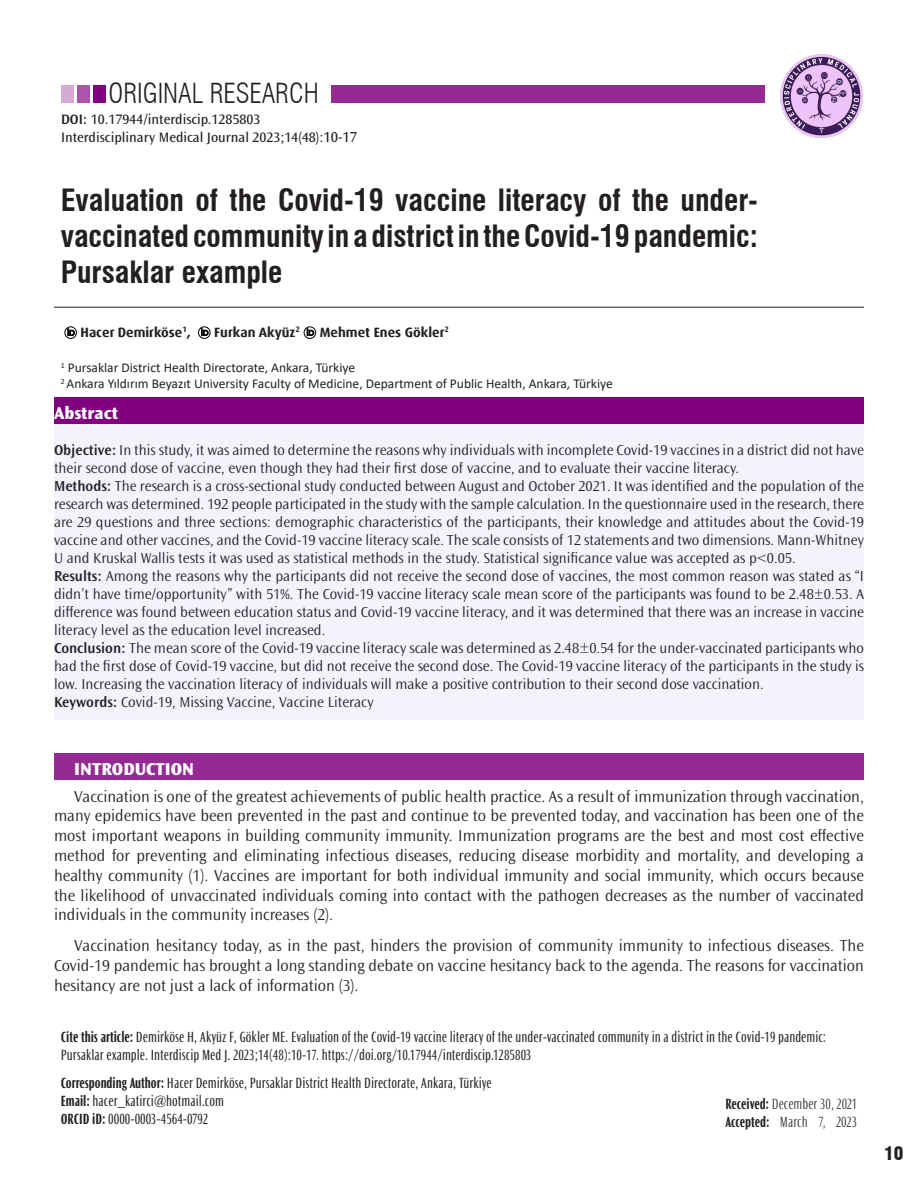
<style>
.page{position:relative;width:918px;height:1188px;background:#fff}
.page>*{position:absolute;margin:0;border:0;box-sizing:border-box;transform-origin:0 0}
.Makale_Ana_Başlık_EN{font:700 condensed 30px/36px "Swiss 721 BT";color:#231f20;text-align:justify}
.t1{font:300 condensed 27px "Swiss 721 BT";color:#231f20}
.Gövde_Başlık_1__Sevi{font:800 18px "Ocean Sans MT Pro";color:#fff}
.Abstract-EN{font:800 18px "Ocean Sans MT Pro";color:#fff}
.t2{font:900 condensed 18px "Swiss 721 BT";color:#231f20}
.Makale_Metni_Gövde-E{font:300 16.5px/19.8px "Ocean Sans MT Pro";color:#231f20;text-align:justify}
.Özet_Metin-EN{font:300 15px/18px "Ocean Sans MT Pro";color:#231f20;text-align:justify}
.Yazışma_Adresi{font:condensed 15px/18px "Ocean Sans MT Pro";color:#231f20}
.Geliş_Kabul_Tarihi{font:300 condensed 15px "Ocean Sans MT Pro";color:#231f20}
.DOI_url{font:14.25px "Ocean Sans Std";color:#231f20}
.DOI{font:14.25px "Ocean Sans Std";color:#231f20}
.Yazarın_Kurumu-EN{font:13.5px "Calibri";color:#231f20}
.Yazar_İsimleri-EN{font:700 13.5px "FF Dax Pro";color:#231f20}
.s1{font-weight:600}
.s2{font-size:15px}
.s3{font-weight:700}
</style>
<div class="page">
<hr style="left:54px;top:307px;width:810px;height:1px;background:#231f20">
<div style="left:64px;top:326px;width:13px;height:13px;border:1px solid #000;border-radius:50%"></div>
<svg style="left:68px;top:329px;width:7px;height:7px"></svg>
<div style="left:198px;top:326px;width:12px;height:13px;border:1px solid #000;border-radius:50%"></div>
<svg style="left:201px;top:329px;width:7px;height:7px"></svg>
<div style="left:304px;top:326px;width:12px;height:13px;border:1px solid #000;border-radius:50%"></div>
<svg style="left:307px;top:329px;width:7px;height:7px"></svg>
<div style="left:54px;top:399px;width:810px;height:321px;background:#f3f3ff"></div>
<div style="left:54px;top:397px;width:810px;height:26px;background:#800080"></div>
<div style="left:93px;top:85px;width:12px;height:18px;background:#800080"></div>
<div style="left:332px;top:86px;width:433px;height:17px;background:#952a95"></div>
<div style="left:77px;top:85px;width:12px;height:18px;background:#a5a"></div>
<div style="left:61px;top:85px;width:13px;height:18px;background:#d5aad5"></div>
<img style="left:780px;top:54px;width:83px;height:84px">
<div style="left:54px;top:753px;width:810px;height:27px;background:#952a95"></div>
<h2 class="t1" style="left:109px;top:77px;width:212px">ORIGINAL RESEARCH</h2>
<p class="DOI" style="left:61px;top:112px;width:201px"><span class="s1">DOI:</span> 10.17944/interdiscip.1285803</p>
<p class="DOI_url" style="left:61px;top:130px;width:298px">Interdisciplinary Medical Journal 2023;14(48):<span class="s2">10-17</span></p>
<p class="Makale_Ana_Başlık_EN" style="left:61px;top:182px;width:699px">Evaluation of the Covid-19 vaccine literacy of the under&shy;vaccinated community in a district in the Covid-19 pandemic:<br>Pursaklar example</p>
<p class="Yazar_İsimleri-EN" style="left:81px;top:323px;width:112px">Hacer Demirköse<sup>1</sup>,</p>
<p class="Yazar_İsimleri-EN" style="left:214px;top:323px;width:87px">Furkan Akyüz<sup>2</sup></p>
<p class="Yazar_İsimleri-EN" style="left:320px;top:323px;width:131px">Mehmet Enes Gökler<sup>2</sup></p>
<p class="Yazarın_Kurumu-EN" style="left:61px;top:358px;width:296px"><sup>1</sup> Pursaklar District Health Directorate, Ankara, Türkiye</p>
<p class="Yazarın_Kurumu-EN" style="left:61px;top:375px;width:554px"><sup>2</sup> Ankara Yıldırım Beyazıt University Faculty of Medicine, Department of Public Health, Ankara, Türkiye</p>
<p class="Abstract-EN" style="left:54px;top:402px;width:66px">Abstract</p>
<p class="Özet_Metin-EN" style="left:54px;top:441px;width:811px"><span class="s1">Objective:</span> In this study, it was aimed to determine the reasons why individuals with incomplete Covid-19 vaccines in a district did not have their second dose of vaccine, even though they had their first dose of vaccine, and to evaluate their vaccine literacy.</p>
<p class="Özet_Metin-EN" style="left:54px;top:477px;width:812px"><span class="s1">Methods:</span> The research is a cross-sectional study conducted between August and October 2021. It was identified and the population of the research was determined. 192 people participated in the study with the sample calculation. In the questionnaire used in the research, there are 29 questions and three sections: demographic characteristics of the participants, their knowledge and attitudes about the Covid-19 vaccine and other vaccines, and the Covid-19 vaccine literacy scale. The scale consists of 12 statements and two dimensions. Mann-Whitney U and Kruskal Wallis tests it was used as statistical methods in the study. Statistical significance value was accepted as p&lt;0.05.</p>
<p class="Özet_Metin-EN" style="left:54px;top:567px;width:812px"><span class="s1">Results:</span> Among the reasons why the participants did not receive the second dose of vaccines, the most common reason was stated as “I didn’t have time/opportunity” with 51%. The Covid-19 vaccine literacy scale mean score of the participants was found to be 2.48±0.53. A difference was found between education status and Covid-19 vaccine literacy, and it was determined that there was an increase in vaccine literacy level as the education level increased.</p>
<p class="Özet_Metin-EN" style="left:54px;top:639px;width:812px"><span class="s1">Conclusion:</span> The mean score of the Covid-19 vaccine literacy scale was determined as 2.48±0.54 for the under-vaccinated participants who had the first dose of Covid-19 vaccine, but did not receive the second dose. The Covid-19 vaccine literacy of the participants in the study is low. Increasing the vaccination literacy of individuals will make a positive contribution to their second dose vaccination.</p>
<p class="Özet_Metin-EN" style="left:54px;top:693px;width:321px"><span class="s1">Keywords:</span> Covid-19, Missing Vaccine, Vaccine Literacy</p>
<p class="Gövde_Başlık_1__Sevi" style="left:74px;top:758px;width:121px">INTRODUCTION</p>
<p class="Makale_Metni_Gövde-E" style="left:54px;top:786px;width:812px;text-indent:20px">Vaccination is one of the greatest achievements of public health practice. As a result of immunization through vaccination, many epidemics have been prevented in the past and continue to be prevented today, and vaccination has been one of the most important weapons in building community immunity. Immunization programs are the best and most cost effective method for preventing and eliminating infectious diseases, reducing disease morbidity and mortality, and developing a healthy community (1). Vaccines are important for both individual immunity and social immunity, which occurs because the likelihood of unvaccinated individuals coming into contact with the pathogen decreases as the number of vaccinated individuals in the community increases (2).</p>
<p class="Makale_Metni_Gövde-E" style="left:54px;top:936px;width:811px;text-indent:20px">Vaccination hesitancy today, as in the past, hinders the provision of community immunity to infectious diseases. The Covid-19 pandemic has brought a long standing debate on vaccine hesitancy back to the agenda. The reasons for vaccination hesitancy are not just a lack of information (3).</p>
<p class="Yazışma_Adresi" style="left:61px;top:1028px;width:767px"><span class="s3">Cite this article:</span> Demirköse H, Akyüz F, Gökler ME. Evaluation of the Covid-19 vaccine literacy of the under-vaccinated community in a district in the Covid-19 pandemic:<br>Pursaklar example. Interdiscip Med J. 2023;14(48):10-17. https://doi.org/10.17944/interdiscip.1285803</p>
<p class="Geliş_Kabul_Tarihi" style="left:725px;top:1095px;width:133px"><span class="s3">Received:</span> December 30, 2021</p>
<p class="Geliş_Kabul_Tarihi" style="left:725px;top:1113px;width:133px"><span class="s3">Accepted:</span> March 7, 2023</p>
<p class="Yazışma_Adresi" style="left:61px;top:1074px;width:433px"><span class="s3">Corresponding Author:</span> Hacer Demirköse, Pursaklar District Health Directorate, Ankara, Türkiye</p>
<p class="Yazışma_Adresi" style="left:61px;top:1092px;width:165px"><span class="s3">Email:</span> hacer_katirci@hotmail.com</p>
<p class="Yazışma_Adresi" style="left:61px;top:1110px;width:149px"><span class="s3">ORCID iD:</span> 0000-0003-4564-0792</p>
<p class="t2" style="left:884px;top:1143px;width:21px">10</p>
</div>
